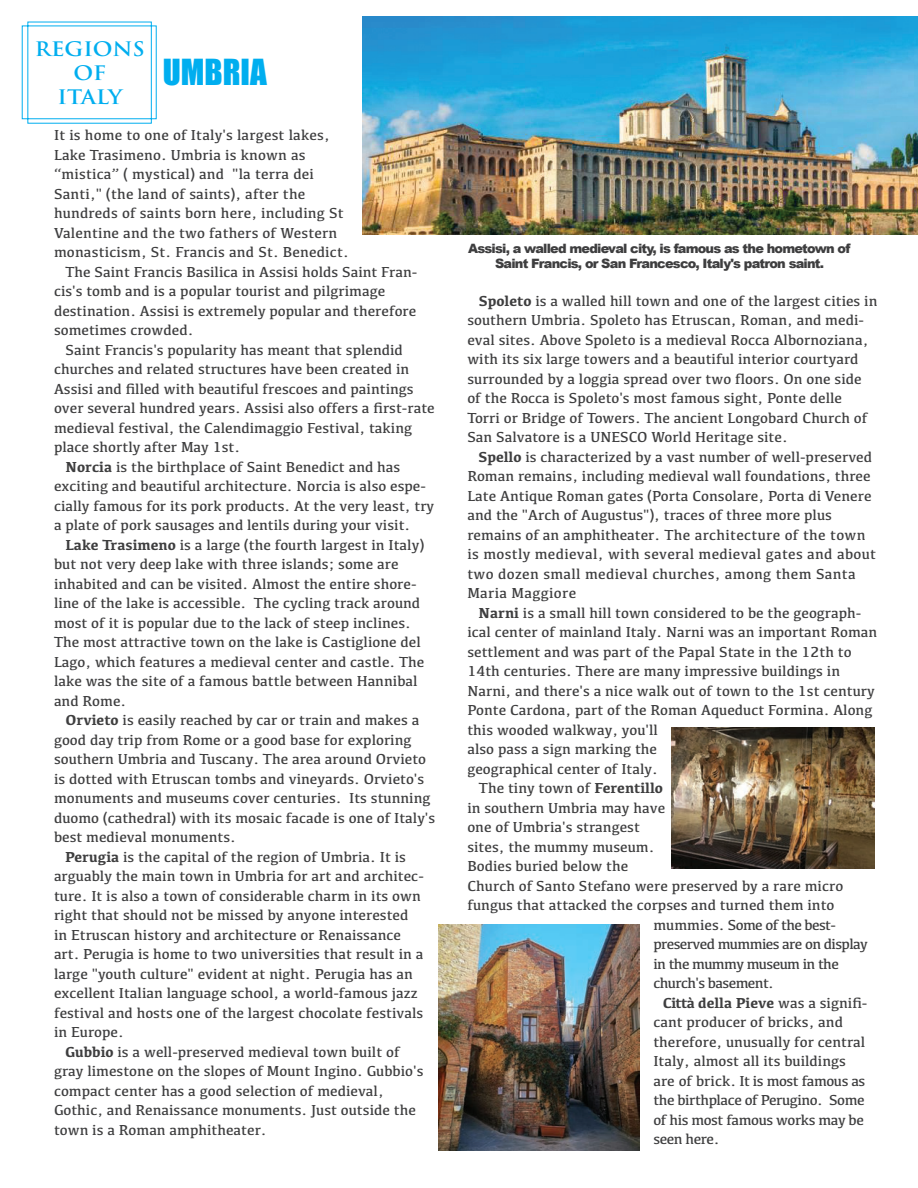
<style>
.page{position:relative;width:918px;height:1188px;background:#fff}
.page>*{position:absolute;margin:0;border:0;box-sizing:border-box;transform-origin:0 0}
.t1{font:33px "Impact";color:#00aeef}
.t2{font:700 19.5px "Trajan Pro";color:#00aeef;scale:1.09 1}
.t3{font:15px/19.5px "Kefa";color:#3e3e3f}
.t4{font:15px "Kefa";letter-spacing:-.04em;color:#3e3e3f}
.t5{font:900 12.9px/15px "Arial";letter-spacing:-.06em;color:#3e3e3f;text-align:center}
.s1{font-weight:700}
</style>
<div class="page">
<svg style="left:21px;top:21px;width:136px;height:103px"></svg>
<img style="left:363px;top:16px;width:555px;height:218px">
<img style="left:671px;top:728px;width:204px;height:141px">
<img style="left:438px;top:924px;width:202px;height:226px">
<p class="t2" style="left:35px;top:37px;width:102px">REGIONS</p>
<p class="t2" style="left:74px;top:61px;width:32px">OF</p>
<p class="t2" style="left:58px;top:85px;width:61px">ITALY</p>
<p class="t1" style="left:163px;top:47px;width:105px">UMBRIA</p>
<p class="t3" style="left:54px;top:125px;width:296px">It is home to one of Italy's largest lakes, Lake Trasimeno. Umbria is known as “mistica” ( mystical) and "la terra dei Santi," (the land of saints), after the hundreds of saints born here, including St Valentine and the two fathers of Western monasticism, St. Francis and St. Benedict.</p>
<p class="t3" style="left:54px;top:261px;width:365px;text-indent:12px">The Saint Francis Basilica in Assisi holds Saint Fran&shy;cis's tomb and is a popular tourist and pilgrimage destination. Assisi is extremely popular and therefore sometimes crowded.</p>
<p class="t3" style="left:54px;top:339px;width:382px;text-indent:12px">Saint Francis's popularity has meant that splendid churches and related structures have been created in Assisi and filled with beautiful frescoes and paintings over several hundred years. Assisi also offers a first-rate medieval festival, the Calendimaggio Festival, taking place shortly after May 1st.</p>
<p class="t3" style="left:54px;top:456px;width:382px;text-indent:12px"><span class="s1">Norcia</span> is the birthplace of Saint Benedict and has exciting and beautiful architecture. Norcia is also espe&shy;cially famous for its pork products. At the very least, try a plate of pork sausages and lentils during your visit.</p>
<p class="t3" style="left:54px;top:534px;width:372px;text-indent:12px"><span class="s1">Lake Trasimeno</span> is a large (the fourth largest in Italy) but not very deep lake with three islands; some are inhabited and can be visited. Almost the entire shore&shy;line of the lake is accessible. The cycling track around most of it is popular due to the lack of steep inclines.<br>The most attractive town on the lake is Castiglione del Lago, which features a medieval center and castle. The lake was the site of a famous battle between Hannibal and Rome.</p>
<p class="t3" style="left:54px;top:710px;width:383px;text-indent:12px"><span class="s1">Orvieto</span> is easily reached by car or train and makes a good day trip from Rome or a good base for exploring southern Umbria and Tuscany. The area around Orvieto is dotted with Etruscan tombs and vineyards. Orvieto's monuments and museums cover centuries. Its stunning duomo (cathedral) with its mosaic facade is one of Italy's best medieval monuments.</p>
<p class="t3" style="left:54px;top:846px;width:371px;text-indent:11px"><span class="s1">Perugia</span> is the capital of the region of Umbria. It is arguably the main town in Umbria for art and architec&shy;ture. It is also a town of considerable charm in its own right that should not be missed by anyone interested in Etruscan history and architecture or Renaissance art. Perugia is home to two universities that result in a large "youth culture" evident at night. Perugia has an excellent Italian language school, a world-famous jazz festival and hosts one of the largest chocolate festivals in Europe.</p>
<p class="t3" style="left:54px;top:1041px;width:371px;text-indent:11px"><span class="s1">Gubbio</span> is a well-preserved medieval town built of gray limestone on the slopes of Mount Ingino. Gubbio's compact center has a good selection of medieval, Gothic, and Renaissance monuments. Just outside the town is a Roman amphitheater.</p>
<p class="t5" style="left:468px;top:240px;width:384px">Assisi, a walled medieval city, is famous as the hometown of<br>Saint Francis, or San Francesco, Italy's patron saint.</p>
<p class="t3" style="left:467px;top:291px;width:412px;text-indent:11px"><span class="s1">Spoleto</span> is a walled hill town and one of the largest cities in southern Umbria. Spoleto has Etruscan, Roman, and medi&shy;eval sites. Above Spoleto is a medieval Rocca Albornoziana, with its six large towers and a beautiful interior courtyard surrounded by a loggia spread over two floors. On one side of the Rocca is Spoleto's most famous sight, Ponte delle Torri or Bridge of Towers. The ancient Longobard Church of San Salvatore is a UNESCO World Heritage site.</p>
<p class="t3" style="left:467px;top:447px;width:410px;text-indent:11px"><span class="s1">Spello</span> is characterized by a vast number of well-preserved Roman remains, including medieval wall foundations, three Late Antique Roman gates (Porta Consolare, Porta di Venere and the "Arch of Augustus"), traces of three more plus remains of an amphitheater. The architecture of the town is mostly medieval, with several medieval gates and about two dozen small medieval churches, among them Santa Maria Maggiore</p>
<p class="t3" style="left:467px;top:603px;width:411px;text-indent:11px"><span class="s1">Narni</span> is a small hill town considered to be the geograph&shy;ical center of mainland Italy. Narni was an important Roman settlement and was part of the Papal State in the 12th to 14th centuries. There are many impressive buildings in Narni, and there's a nice walk out of town to the 1st century Ponte Cardona, part of the Roman Aqueduct Formina. Along this wooded walkway, you'll<br>also pass a sign marking the<br>geographical center of Italy.</p>
<p class="t3" style="left:479px;top:778px;width:186px">The tiny town of <span class="s1">Ferentillo</span></p>
<p class="t3" style="left:467px;top:798px;width:199px">in southern Umbria may have</p>
<p class="t3" style="left:467px;top:817px;width:174px">one of Umbria's strangest</p>
<p class="t3" style="left:467px;top:837px;width:189px">sites, the mummy museum.</p>
<p class="t3" style="left:467px;top:856px;width:162px">Bodies buried below the</p>
<p class="t3" style="left:467px;top:876px;width:377px">Church of Santo Stefano were preserved by a rare micro</p>
<p class="t3" style="left:467px;top:895px;width:369px">fungus that attacked the corpses and turned them into</p>
<p class="t4" style="left:653px;top:916px;width:184px">mummies. Some of the best-</p>
<p class="t4" style="left:653px;top:935px;width:216px">preserved mummies are on display</p>
<p class="t4" style="left:653px;top:955px;width:187px">in the mummy museum in the</p>
<p class="t4" style="left:653px;top:974px;width:122px">church's basement.</p>
<p class="t3" style="left:653px;top:993px;width:216px;text-indent:9px"><span class="s1">Città della Pieve</span> was a signifi&shy;cant producer of bricks, and therefore, unusually for central<br>Italy, almost all its buildings are of brick. It is most famous as the birthplace of Perugino. Some of his most famous works may be seen here.</p>
</div>
